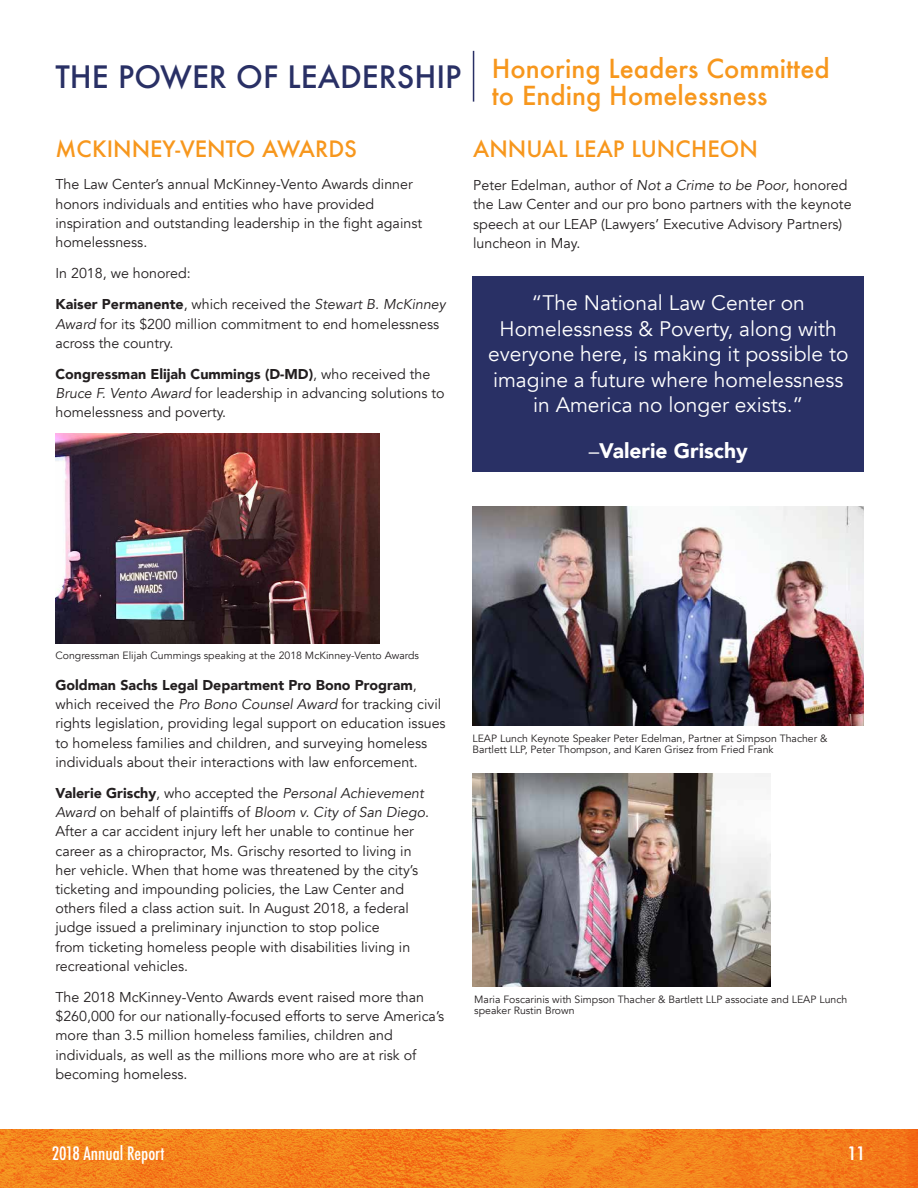
<style>
.page{position:relative;width:918px;height:1188px;background:#fff}
.page>*{position:absolute;margin:0;border:0;box-sizing:border-box;transform-origin:0 0}
.t1{font:500 30px "Futura";color:#293065}
.t2{font:500 25.5px/27px "Futura";color:#f7971d}
.t3{font:500 21.9px "Futura";color:#f7971d}
.t4{font:21px/25.5px "Avenir";color:#fff;text-align:center}
.t5{font:900 21px "Avenir";color:#fff}
.t6{font:500 condensed 18px "Futura";color:#fff}
.t7{font:500 18px "Futura";color:#fff}
.t8{font:14.25px/19.2px "Avenir";color:#231f20}
.t9{font:10.5px/10.5px "Avenir";color:#231f20}
.s1{font-weight:900}
.s2{font-style:italic}
.s3{font-weight:400}
</style>
<div class="page">
<img style="left:0;top:1130px;width:918px;height:58px">
<img style="left:55px;top:433px;width:324px;height:210px">
<hr style="left:473px;top:51px;width:1px;height:51px;background:#293065">
<img style="left:473px;top:506px;width:391px;height:219px">
<img style="left:472px;top:773px;width:299px;height:214px">
<div style="left:472px;top:276px;width:392px;height:196px;background:#293065"></div>
<h1 class="t1" style="left:55px;top:56px;width:407px">THE POWER OF LEADERSHIP</h1>
<h3 class="t3" style="left:55px;top:134px;width:303px">MCKINNEY-VENTO AWARDS</h3>
<p class="t8" style="left:55px;top:175px;width:368px">The Law Center’s annual McKinney-Vento Awards dinner honors individuals and entities who have provided inspiration and outstanding leadership in the fight against homelessness.</p>
<p class="t8" style="left:55px;top:258px;width:392px;line-height:31.2px">In 2018, we honored:<br><span class="s1">Kaiser Permanente</span>, which received the <span class="s2">Stewart B. McKinney</span></p>
<p class="t8" style="left:55px;top:314px;width:385px"><span class="s2">Award</span> for its $200 million commitment to end homelessness across the country.</p>
<p class="t8" style="left:55px;top:365px;width:391px"><span class="s1">Congressman Elijah Cummings (D-MD)</span>, who received the<br><span class="s2">Bruce F. Vento Award</span> for leadership in advancing solutions to homelessness and poverty.</p>
<h2 class="t2" style="left:492px;top:55px;width:340px">Honoring Leaders Committed to Ending Homelessness</h2>
<h3 class="t3" style="left:473px;top:134px;width:286px">ANNUAL LEAP LUNCHEON</h3>
<p class="t8" style="left:473px;top:175px;width:380px">Peter Edelman, author of <span class="s2">Not a Crime to be Poor</span>, honored the Law Center and our pro bono partners with the keynote speech at our LEAP (Lawyers’ Executive Advisory Partners) luncheon in May.</p>
<h3 class="t4" style="left:488px;top:291px;width:362px">“The National Law Center on Homelessness &amp; Poverty, along with everyone here, is making it possible to imagine a future where homelessness in America no longer exists.”</h3>
<h3 class="t5" style="left:589px;top:433px;width:161px"><span class="s3">–</span>Valerie Grischy</h3>
<p class="t9" style="left:55px;top:650px;width:365px">Congressman Elijah Cummings speaking at the 2018 McKinney-Vento Awards</p>
<p class="t8" style="left:55px;top:676px;width:392px"><span class="s1">Goldman Sachs Legal Department Pro Bono Program</span>, which received the <span class="s2">Pro Bono Counsel Award</span> for tracking civil rights legislation, providing legal support on education issues to homeless families and children, and surveying homeless individuals about their interactions with law enforcement.</p>
<p class="t8" style="left:55px;top:784px;width:375px"><span class="s1">Valerie Grischy</span>, who accepted the <span class="s2">Personal Achievement Award</span> on behalf of plaintiffs of <span class="s2">Bloom v. City of San Diego</span>.<br>After a car accident injury left her unable to continue her career as a chiropractor, Ms. Grischy resorted to living in her vehicle. When that home was threatened by the city’s ticketing and impounding policies, the Law Center and others filed a class action suit. In August 2018, a federal judge issued a preliminary injunction to stop police<br>from ticketing homeless people with disabilities living in recreational vehicles.</p>
<p class="t8" style="left:55px;top:988px;width:390px">The 2018 McKinney-Vento Awards event raised more than $260,000 for our nationally-focused efforts to serve America’s more than 3.5 million homeless families, children and individuals, as well as the millions more who are at risk of becoming homeless.</p>
<p class="t9" style="left:473px;top:733px;width:357px">LEAP Lunch Keynote Speaker Peter Edelman, Partner at Simpson Thacher &amp;<br>Bartlett LLP, Peter Thompson, and Karen Grisez from Fried Frank</p>
<p class="t9" style="left:474px;top:994px;width:374px">Maria Foscarinis with Simpson Thacher &amp; Bartlett LLP associate and LEAP Lunch speaker Rustin Brown</p>
<p class="t6" style="left:52px;top:1142px;width:114px">2018 Annual Report</p>
<p class="t7" style="left:847px;top:1141px;width:21px">11</p>
</div>
